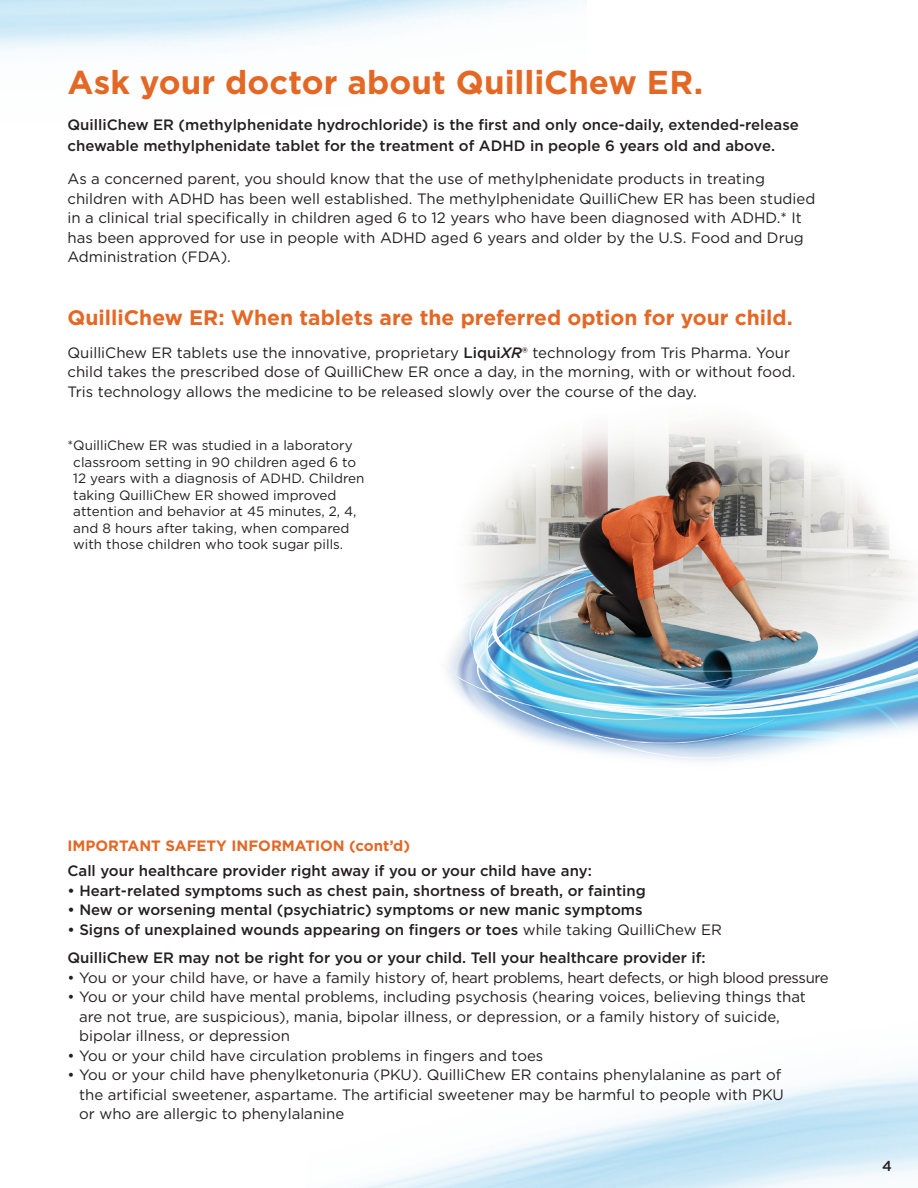
<style>
.page{position:relative;width:918px;height:1188px;background:#fff}
.page>*{position:absolute;margin:0;border:0;box-sizing:border-box;transform-origin:0 0}
.t1{font:700 33px "Gotham";color:#e46825}
.t2{font:700 21px "Gotham";color:#e46825}
.t3{font:15px/19.5px "Gotham";color:#231f20}
.t4{font:500 15px/21.6px "Gotham";color:#231f20}
.t5{font:15px "Gotham";letter-spacing:-.025em;color:#231f20}
.t6{font:700 15px "Gotham";color:#e46825}
.t7{font:500 14.4px "Gotham";color:#231f20}
.t8{font:13.5px/16.5px "Gotham";color:#231f20}
.s1{font-weight:500}
.s2{font-weight:500;font-style:italic}
.s3{font-weight:400}
</style>
<div class="page">
<img style="left:444px;top:424px;width:474px;height:338px">
<h1 class="t1" style="left:68px;top:60px;width:637px">Ask your doctor about QuilliChew ER.</h1>
<p class="t4" style="left:68px;top:113px;width:733px">QuilliChew ER (methylphenidate hydrochloride) is the first and only once-daily, extended-release chewable methylphenidate tablet for the treatment of ADHD in people 6 years old and above.</p>
<p class="t3" style="left:68px;top:169px;width:749px">As a concerned parent, you should know that the use of methylphenidate products in treating children with ADHD has been well established. The methylphenidate QuilliChew ER has been studied in a clinical trial specifically in children aged 6 to 12 years who have been diagnosed with ADHD.* It has been approved for use in people with ADHD aged 6 years and older by the U.S. Food and Drug Administration (FDA).</p>
<h2 class="t2" style="left:68px;top:303px;width:727px">QuilliChew ER: When tablets are the preferred option for your child.</h2>
<p class="t3" style="left:68px;top:342px;width:729px">QuilliChew ER tablets use the innovative, proprietary <span class="s1">Liqui</span><span class="s2">XR</span><span class="s1">®</span> technology from Tris Pharma. Your child takes the prescribed dose of QuilliChew ER once a day, in the morning, with or without food.<br>Tris technology allows the medicine to be released slowly over the course of the day.</p>
<p class="t8" style="left:73px;top:437px;width:293px;text-indent:-6px">*QuilliChew ER was studied in a laboratory classroom setting in 90 children aged 6 to 12 years with a diagnosis of ADHD. Children taking QuilliChew ER showed improved attention and behavior at 45 minutes, 2, 4, and 8 hours after taking, when compared with those children who took sugar pills.</p>
<p class="t6" style="left:68px;top:836px;width:344px">IMPORTANT SAFETY INFORMATION (cont’d)</p>
<p class="t4" style="left:68px;top:860px;width:526px">Call your healthcare provider right away if you or your child have any:</p>
<p class="t4" style="left:68px;top:880px;width:580px">• Heart-related symptoms such as chest pain, shortness of breath, or fainting</p>
<p class="t4" style="left:68px;top:899px;width:577px">• New or worsening mental (psychiatric) symptoms or new manic symptoms</p>
<p class="t4" style="left:68px;top:915px;width:656px;line-height:28.2px">• Signs of unexplained wounds appearing on fingers or toes <span class="s3">while taking QuilliChew ER<br></span>QuilliChew ER may not be right for you or your child. Tell your healthcare provider if:</p>
<p class="t5" style="left:68px;top:968px;width:763px">• You or your child have, or have a family history of, heart problems, heart defects, or high blood pressure</p>
<p class="t3" style="left:79px;top:987px;width:728px;text-indent:-12px">• You or your child have mental problems, including psychosis (hearing voices, believing things that are not true, are suspicious), mania, bipolar illness, or depression, or a family history of suicide, bipolar illness, or depression</p>
<p class="t3" style="left:68px;top:1045px;width:477px">• You or your child have circulation problems in fingers and toes</p>
<p class="t3" style="left:79px;top:1065px;width:706px;text-indent:-12px">• You or your child have phenylketonuria (PKU). QuilliChew ER contains phenylalanine as part of the artificial sweetener, aspartame. The artificial sweetener may be harmful to people with PKU or who are allergic to phenylalanine</p>
<p class="t7" style="left:882px;top:1157px;width:11px">4</p>
</div>
